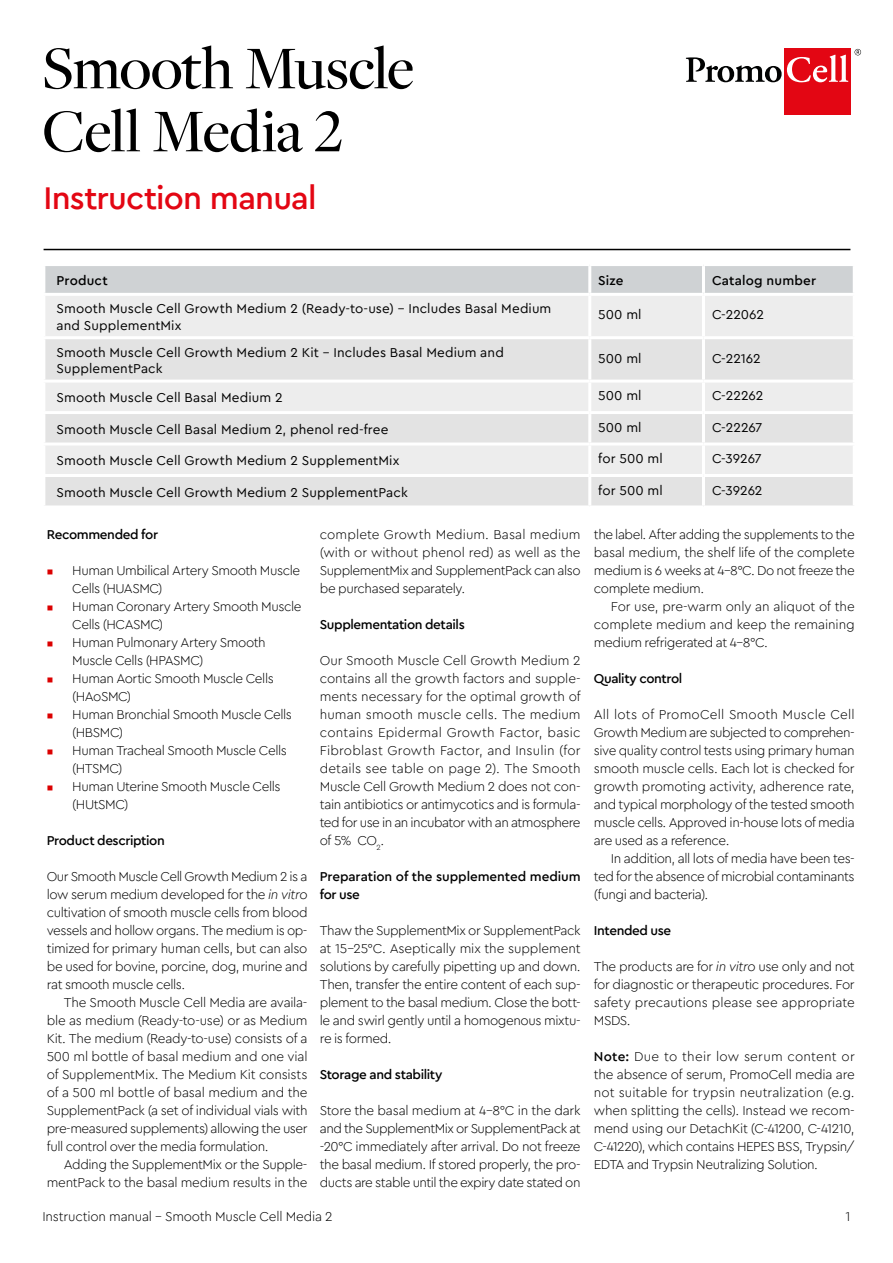
<style>
.page{position:relative;width:893px;height:1263px;background:#fff}
.page>*{position:absolute;margin:0;border:0;box-sizing:border-box;transform-origin:0 0}
.t1{font:500 63px/63px "Freight Disp Pro";letter-spacing:-.015em;color:#000}
.t2{font:500 33px "Cera Pro";letter-spacing:-.025em;color:#e30613}
.t3{font:300 13.5px/18px "Cera Pro";letter-spacing:-.03em;color:#000;text-align:justify}
.t4{font:13.5px/16.2px "Cera Pro";letter-spacing:.01em;color:#000}
.t5{font:500 13.5px "Cera Pro";letter-spacing:-.025em;color:#000}
.t6{font:500 13.5px/18px "Cera Pro";letter-spacing:-.005em;color:#000}
.t7{font:500 13.5px "Cera Pro";letter-spacing:.015em;color:#000}
.t8{font:500 13.5px "Cera Pro";letter-spacing:.01em;color:#000}
.s1{font-size:9px;color:#db0000}
.s2{font-style:italic}
.s3{font-weight:500}
</style>
<div class="page">
<div style="left:784px;top:49px;width:66px;height:66px;background:#e30613"></div>
<svg style="left:686px;top:55px;width:162px;height:27px"></svg>
<svg style="left:854px;top:49px;width:7px;height:6px"></svg>
<hr style="left:44px;top:249px;width:806px;height:1px;background:#000">
<div style="left:45px;top:266px;width:808px;height:27px;background:#cfd2d4"></div>
<div style="left:45px;top:296px;width:808px;height:40px;background:#ededed"></div>
<svg style="left:45px;top:339px;width:808px;height:166px;background:#e6e6e6"></svg>
<hr style="left:588px;top:266px;width:3px;height:27px;background:#fff">
<hr style="left:702px;top:266px;width:3px;height:27px;background:#fff">
<hr style="left:588px;top:296px;width:3px;height:40px;background:#fff">
<hr style="left:702px;top:296px;width:3px;height:40px;background:#fff">
<hr style="left:588px;top:339px;width:3px;height:41px;background:#fff">
<hr style="left:702px;top:339px;width:3px;height:41px;background:#fff">
<hr style="left:42px;top:380px;width:548px;height:3px;background:#fff">
<hr style="left:590px;top:380px;width:113px;height:3px;background:#fff">
<hr style="left:588px;top:383px;width:3px;height:28px;background:#fff">
<hr style="left:703px;top:380px;width:153px;height:3px;background:#fff">
<hr style="left:702px;top:383px;width:3px;height:28px;background:#fff">
<hr style="left:42px;top:411px;width:548px;height:3px;background:#fff">
<hr style="left:590px;top:411px;width:113px;height:3px;background:#fff">
<hr style="left:588px;top:414px;width:3px;height:28px;background:#fff">
<hr style="left:703px;top:411px;width:153px;height:3px;background:#fff">
<hr style="left:702px;top:414px;width:3px;height:28px;background:#fff">
<hr style="left:42px;top:442px;width:548px;height:3px;background:#fff">
<hr style="left:590px;top:442px;width:113px;height:3px;background:#fff">
<hr style="left:588px;top:445px;width:3px;height:29px;background:#fff">
<hr style="left:703px;top:442px;width:153px;height:3px;background:#fff">
<hr style="left:702px;top:445px;width:3px;height:29px;background:#fff">
<hr style="left:42px;top:474px;width:548px;height:3px;background:#fff">
<hr style="left:590px;top:474px;width:113px;height:3px;background:#fff">
<hr style="left:588px;top:477px;width:3px;height:28px;background:#fff">
<hr style="left:703px;top:474px;width:153px;height:3px;background:#fff">
<hr style="left:702px;top:477px;width:3px;height:28px;background:#fff">
<h1 class="t1" style="left:42px;top:35px;width:374px">Smooth Muscle<br>Cell Media 2</h1>
<h2 class="t2" style="left:44px;top:176px;width:275px">Instruction manual</h2>
<p class="t8" style="left:57px;top:271px;width:53px">Product</p>
<p class="t5" style="left:598px;top:271px;width:27px">Size</p>
<p class="t7" style="left:712px;top:271px;width:106px">Catalog number</p>
<p class="t4" style="left:57px;top:300px;width:496px">Smooth Muscle Cell Growth Medium 2 (Ready-to-use) - Includes Basal Medium and SupplementMix</p>
<p class="t4" style="left:598px;top:306px;width:45px">500 ml</p>
<p class="t4" style="left:712px;top:306px;width:53px">C-22062</p>
<p class="t4" style="left:57px;top:344px;width:449px">Smooth Muscle Cell Growth Medium 2 Kit - Includes Basal Medium and<br>SupplementPack</p>
<p class="t4" style="left:598px;top:349px;width:45px">500 ml</p>
<p class="t4" style="left:712px;top:349px;width:50px">C-22162</p>
<p class="t4" style="left:57px;top:389px;width:227px">Smooth Muscle Cell Basal Medium 2</p>
<p class="t4" style="left:598px;top:387px;width:45px">500 ml</p>
<p class="t4" style="left:712px;top:387px;width:53px">C-22262</p>
<p class="t4" style="left:57px;top:421px;width:333px">Smooth Muscle Cell Basal Medium 2, phenol red-free</p>
<p class="t4" style="left:598px;top:418px;width:45px">500 ml</p>
<p class="t4" style="left:712px;top:418px;width:52px">C-22267</p>
<p class="t4" style="left:57px;top:452px;width:344px">Smooth Muscle Cell Growth Medium 2 SupplementMix</p>
<p class="t4" style="left:598px;top:450px;width:66px">for 500 ml</p>
<p class="t4" style="left:712px;top:450px;width:51px">C-39267</p>
<p class="t4" style="left:57px;top:483px;width:353px">Smooth Muscle Cell Growth Medium 2 SupplementPack</p>
<p class="t4" style="left:598px;top:481px;width:66px">for 500 ml</p>
<p class="t4" style="left:712px;top:481px;width:52px">C-39262</p>
<p class="t5" style="left:47px;top:525px;width:113px">Recommended for</p>
<p class="t3" style="left:72px;top:561px;width:229px;text-indent:-26px"><span class="s1">■</span> Human Umbilical Artery Smooth Muscle<br>Cells (HUASMC)</p>
<p class="t3" style="left:72px;top:597px;width:231px;text-indent:-26px"><span class="s1">■</span> Human Coronary Artery Smooth Muscle<br>Cells (HCASMC)</p>
<p class="t3" style="left:72px;top:633px;width:195px;text-indent:-26px"><span class="s1">■</span> Human Pulmonary Artery Smooth<br>Muscle Cells (HPASMC)</p>
<p class="t3" style="left:72px;top:669px;width:203px;text-indent:-26px"><span class="s1">■</span> Human Aortic Smooth Muscle Cells (HAoSMC)</p>
<p class="t3" style="left:72px;top:705px;width:221px;text-indent:-26px"><span class="s1">■</span> Human Bronchial Smooth Muscle Cells (HBSMC)</p>
<p class="t3" style="left:72px;top:741px;width:216px;text-indent:-26px"><span class="s1">■</span> Human Tracheal Smooth Muscle Cells (HTSMC)</p>
<p class="t3" style="left:72px;top:777px;width:210px;text-indent:-26px"><span class="s1">■</span> Human Uterine Smooth Muscle Cells (HUtSMC)</p>
<p class="t5" style="left:47px;top:831px;width:119px">Product description</p>
<p class="t3" style="left:47px;top:867px;width:262px">Our Smooth Muscle Cell Growth Medium 2 is a low serum medium developed for the <span class="s2">in vitro </span>cultivation of smooth muscle cells from blood vessels and hollow organs. The medium is op&shy;timized for primary human cells, but can also be used for bovine, porcine, dog, murine and rat smooth muscle cells.</p>
<p class="t3" style="left:47px;top:993px;width:262px;text-indent:17px">The Smooth Muscle Cell Media are availa&shy;ble as medium (Ready-to-use) or as Medium Kit. The medium (Ready-to-use) consists of a 500 ml bottle of basal medium and one vial of SupplementMix. The Medium Kit consists of a 500 ml bottle of basal medium and the SupplementPack (a set of individual vials with pre-measured supplements) allowing the user full control over the media formulation.</p>
<p class="t3" style="left:47px;top:1155px;width:262px;text-align:right">Adding the SupplementMix or the Supple&shy;mentPack to the basal medium results in the</p>
<p class="t3" style="left:594px;top:525px;width:262px">the label. After adding the supplements to the basal medium, the shelf life of the complete medium is 6 weeks at 4-8°C. Do not freeze the complete medium.</p>
<p class="t3" style="left:594px;top:597px;width:262px;text-indent:17px">For use, pre-warm only an aliquot of the complete medium and keep the remaining medium refrigerated at 4-8°C.</p>
<p class="t5" style="left:594px;top:669px;width:90px">Quality control</p>
<p class="t3" style="left:594px;top:705px;width:262px">All lots of PromoCell Smooth Muscle Cell Growth Medium are subjected to comprehen&shy;sive quality control tests using primary human smooth muscle cells. Each lot is checked for growth promoting activity, adherence rate, and typical morphology of the tested smooth muscle cells. Approved in-house lots of media are used as a reference.</p>
<p class="t3" style="left:594px;top:849px;width:262px;text-indent:17px">In addition, all lots of media have been tes&shy;ted for the absence of microbial contaminants (fungi and bacteria).</p>
<p class="t5" style="left:594px;top:921px;width:79px">Intended use</p>
<p class="t3" style="left:594px;top:957px;width:262px">The products are for <span class="s2">in vitro</span> use only and not for diagnostic or therapeutic procedures. For safety precautions please see appropriate MSDS.</p>
<p class="t3" style="left:594px;top:1047px;width:262px"><span class="s3">Note:</span> Due to their low serum content or the absence of serum, PromoCell media are not suitable for trypsin neutralization (e.g. when splitting the cells). Instead we recom&shy;mend using our DetachKit (C-41200, C-41210, C-41220), which contains HEPES BSS, Trypsin/ EDTA and Trypsin Neutralizing Solution.</p>
<p class="t3" style="left:320px;top:525px;width:262px">complete Growth Medium. Basal medium (with or without phenol red) as well as the SupplementMix and SupplementPack can also be purchased separately.</p>
<p class="t5" style="left:320px;top:615px;width:146px">Supplementation details</p>
<p class="t3" style="left:320px;top:651px;width:262px">Our Smooth Muscle Cell Growth Medium 2 contains all the growth factors and supple&shy;ments necessary for the optimal growth of human smooth muscle cells. The medium contains Epidermal Growth Factor, basic Fibroblast Growth Factor, and Insulin (for details see table on page 2). The Smooth Muscle Cell Growth Medium 2 does not con&shy;tain antibiotics or antimycotics and is formula&shy;ted for use in an incubator with an atmosphere of 5% CO<sub>2</sub>.</p>
<p class="t6" style="left:320px;top:867px;width:262px">Preparation of the supplemented medium for use</p>
<p class="t3" style="left:320px;top:921px;width:262px">Thaw the SupplementMix or SupplementPack at 15-25°C. Aseptically mix the supplement solutions by carefully pipetting up and down.<br>Then, transfer the entire content of each sup&shy;plement to the basal medium. Close the bott&shy;le and swirl gently until a homogenous mixtu&shy;re is formed.</p>
<p class="t5" style="left:320px;top:1065px;width:124px">Storage and stability</p>
<p class="t3" style="left:320px;top:1101px;width:262px">Store the basal medium at 4-8°C in the dark and the SupplementMix or SupplementPack at -20°C immediately after arrival. Do not freeze the basal medium. If stored properly, the pro&shy;ducts are stable until the expiry date stated on</p>
<p class="t3" style="left:43px;top:1206px;width:292px">Instruction manual - Smooth Muscle Cell Media 2</p>
<p class="t3" style="left:845px;top:1206px;width:6px">1</p>
</div>
